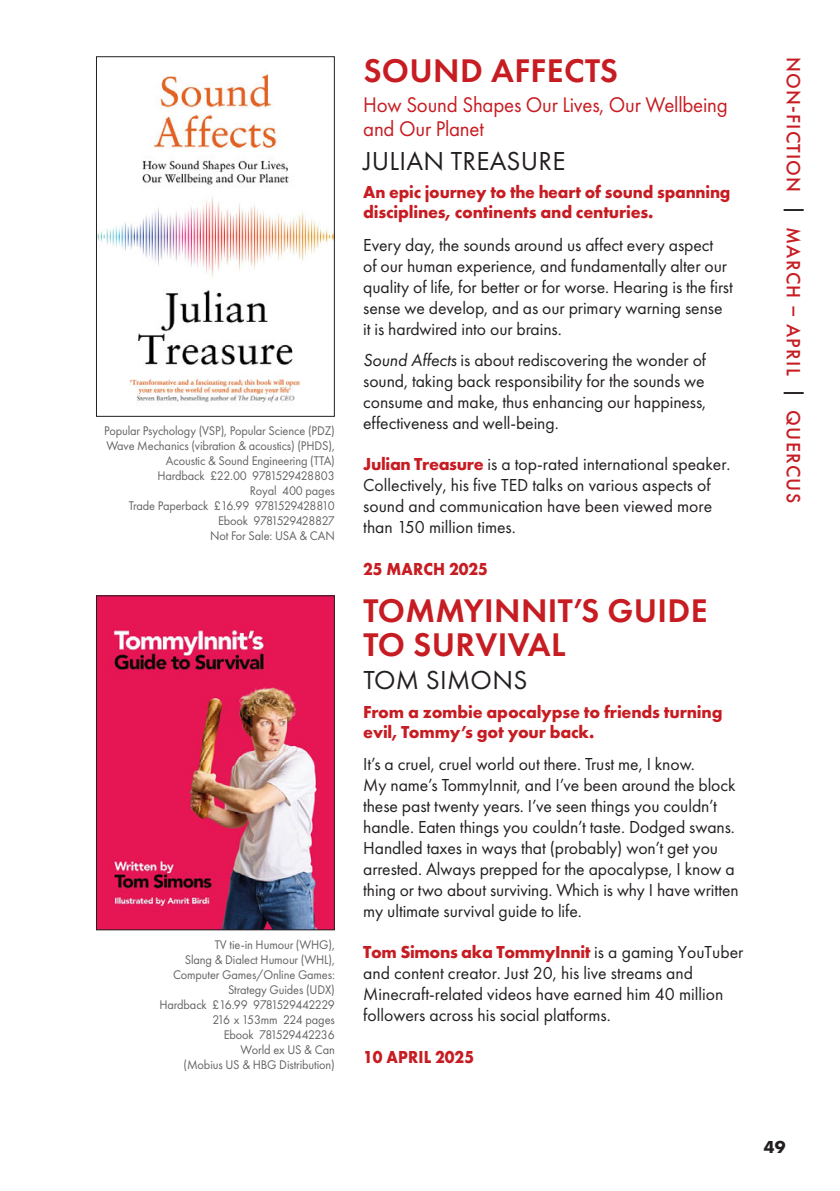
<style>
.page{position:relative;width:840px;height:1191px;background:#fff}
.page>*{position:absolute;margin:0;border:0;box-sizing:border-box;transform-origin:0 0}
.Book_Title{font:600 34px/34px "Futura PT";letter-spacing:.01em;color:#c61c22}
.Subtitle{font:600 34px "Futura PT";letter-spacing:.01em;color:#c61c22}
.Author{font:27px "Futura PT";letter-spacing:.01em;color:#231f20}
.Subtitle-2{font:22px/24px "Futura PT";letter-spacing:-.01em;color:#c61c22;scale:.95 1}
.t1{font:500 20px "Futura PT";letter-spacing:.06em;color:#c61c22}
.Biog{font:18px/21px "Futura PT";letter-spacing:-.005em;color:#231f20}
.Blurb{font:18px/21px "Futura PT";letter-spacing:-.005em;color:#231f20}
.Shoutline{font:700 18px/20px "Futura PT";letter-spacing:-.01em;color:#c61c22;scale:.96 1}
.Shoutline-2{font:700 18px/20px "Futura PT";letter-spacing:-.01em;color:#c61c22}
.Biog-2{font:700 18px "Futura PT";letter-spacing:.005em;color:#c61c22;scale:.9 1}
.t2{font:700 18px "Futura PT";color:#231f20}
.ISBN_title{font:13px/15px "Futura PT";letter-spacing:-.01em;color:#636366;text-align:right;scale:.95 1}
.ISBN_title-2{font:13px "Futura PT";letter-spacing:-.05em;color:#636366;scale:.95 1}
.ISBN_title-3{font:13px "Futura PT";letter-spacing:-.04em;color:#636366;scale:.95 1}
.ISBN_title-4{font:13px "Futura PT";letter-spacing:-.045em;color:#636366;scale:.95 1}
.ISBN_title-5{font:13px "Futura PT";letter-spacing:-.035em;color:#636366;scale:.95 1}
.s1{font-style:italic}
.s2{font-weight:700;color:#c61c22}
.s3{color:#231f20}
</style>
<div class="page">
<img style="left:98px;top:597px;width:234px;height:331px">
<div style="left:96px;top:595px;width:238px;height:335px;border:1px solid #231f20"></div>
<img style="left:98px;top:74px;width:234px;height:329px">
<div style="left:96px;top:56px;width:238px;height:360px;border:1px solid #231f20"></div>
<p class="ISBN_title" style="left:104px;top:423px;width:244px">Popular Psychology (VSP), Popular Science (PDZ)</p>
<p class="ISBN_title" style="left:106px;top:438px;width:242px">Wave Mechanics (vibration &amp; acoustics) (PHDS),</p>
<p class="ISBN_title" style="left:166px;top:453px;width:179px">Acoustic &amp; Sound Engineering (TTA)</p>
<p class="ISBN_title-5" style="left:157px;top:468px;width:188px">Hardback £22.00 9781529428803</p>
<p class="ISBN_title" style="left:250px;top:483px;width:91px">Royal 400 pages</p>
<p class="ISBN_title-3" style="left:129px;top:498px;width:218px">Trade Paperback £16.99 9781529428810</p>
<p class="ISBN_title-2" style="left:218px;top:513px;width:124px">Ebook 9781529428827</p>
<p class="ISBN_title" style="left:210px;top:528px;width:133px">Not For Sale: USA &amp; CAN</p>
<p class="ISBN_title" style="left:185px;top:936px;width:159px">TV tie-in Humour (WHG),<br>Slang &amp; Dialect Humour (WHL),</p>
<p class="ISBN_title" style="left:173px;top:966px;width:172px">Computer Games/Online Games:<br>Strategy Guides (UDX)</p>
<p class="ISBN_title-4" style="left:159px;top:996px;width:186px">Hardback £16.99 9781529442229</p>
<p class="ISBN_title" style="left:212px;top:1011px;width:130px">216 x 153mm 224 pages</p>
<p class="ISBN_title-2" style="left:223px;top:1026px;width:118px">Ebook 781529442236</p>
<p class="ISBN_title" style="left:183px;top:1041px;width:161px">World ex US &amp; Can<br>(Mobius US &amp; HBG Distribution)</p>
<p class="Subtitle" style="left:363px;top:50px;width:256px">SOUND AFFECTS</p>
<p class="Subtitle-2" style="left:363px;top:93px;width:385px">How Sound Shapes Our Lives, Our Wellbeing and Our Planet</p>
<p class="Author" style="left:363px;top:145px;width:203px">JULIAN TREASURE</p>
<p class="Shoutline" style="left:363px;top:182px;width:384px">An epic journey to the heart of sound spanning disciplines, continents and centuries.</p>
<p class="Blurb" style="left:363px;top:234px;width:371px">Every day, the sounds around us affect every aspect<br>of our human experience, and fundamentally alter our quality of life, for better or for worse. Hearing is the first sense we develop, and as our primary warning sense it is hardwired into our brains.</p>
<p class="Biog" style="left:363px;top:349px;width:344px;text-align:justify"><span class="s1">Sound Affects</span> is about rediscovering the wonder of sound, taking back responsibility for the sounds we consume and make, thus enhancing our happiness, effectiveness and well-being.</p>
<p class="Biog" style="left:363px;top:453px;width:369px"><span class="s2">Julian Treasure</span> is a top-rated international speaker.<br>Collectively, his five TED talks on various aspects of sound and communication have been viewed more than 150 million times.</p>
<p class="Biog-2" style="left:363px;top:557px;width:140px">25 MARCH 2025</p>
<p class="Book_Title" style="left:363px;top:593px;width:345px">TOMMYINNIT’S GUIDE<br>TO SURVIVAL</p>
<p class="Author" style="left:363px;top:664px;width:165px">TOM SIMONS</p>
<p class="Shoutline-2" style="left:363px;top:701px;width:360px">From a zombie apocalypse to friends turning evil, Tommy’s got your back.</p>
<p class="Biog" style="left:363px;top:754px;width:376px">It’s a cruel, cruel world out there. Trust me, I know.<br>My name’s TommyInnit, and I’ve been around the block these past twenty years. I’ve seen things you couldn’t handle. Eaten things you couldn’t taste. Dodged swans.<br>Handled taxes in ways that (probably) won’t get you arrested. Always prepped for the apocalypse, I know a thing or two about surviving. Which is why I have written my ultimate survival guide to life.</p>
<p class="Biog" style="left:363px;top:941px;width:381px"><span class="s2">Tom Simons aka TommyInnit</span> is a gaming YouTuber and content creator. Just 20, his live streams and Minecraft-related videos have earned him 40 million followers across his social platforms.</p>
<p class="Biog-2" style="left:363px;top:1045px;width:125px">10 APRIL 2025</p>
<p class="t1" style="left:805px;top:57px;width:447px;rotate:90deg">NON-FICTION <span class="s3">|</span> MARCH – APRIL <span class="s3">|</span> QUERCUS</p>
<p class="t2" style="left:763px;top:1135px;width:23px">49</p>
</div>
